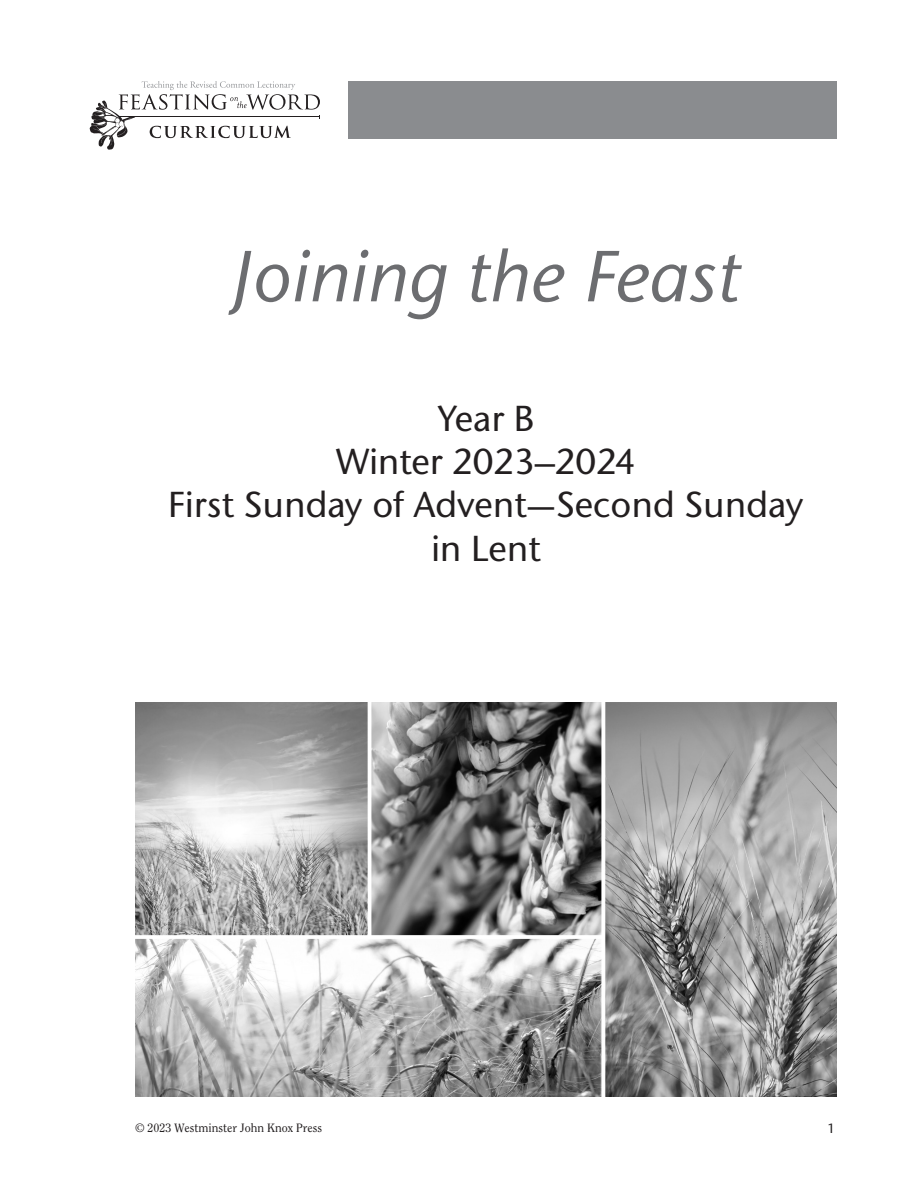
<style>
.page{position:relative;width:918px;height:1188px;background:#fff}
.page>*{position:absolute;margin:0;border:0;box-sizing:border-box;transform-origin:0 0}
.SessionTitle{font:italic 500 72px "Stone Sans ITC Std";color:#6c6d70}
.t1{font:500 36px/43.2px "Stone Sans ITC Std";color:#231f20;text-align:center}
.t2{font:500 13.5px "Stone Sans ITC Std";color:#231f20}
.t3{font:12px "Clearface Std";color:#231f20}
</style>
<div class="page">
<svg style="left:90px;top:81px;width:230px;height:69px"></svg>
<div style="left:349px;top:81px;width:488px;height:57px;background:#8a8c8f"></div>
<img style="left:135px;top:702px;width:702px;height:394px">
<p class="SessionTitle" style="left:231px;top:233px;width:511px">Joining the Feast</p>
<p class="t1" style="left:438px;top:397px;width:98px">Year B</p>
<p class="t1" style="left:336px;top:440px;width:301px">Winter 2023–2024</p>
<p class="t1" style="left:168px;top:483px;width:637px">First Sunday of Advent—Second Sunday in Lent</p>
<p class="t3" style="left:135px;top:1121px;width:189px">© 2023 Westminster John Knox Press</p>
<p class="t2" style="left:827px;top:1120px;width:9px">1</p>
</div>
